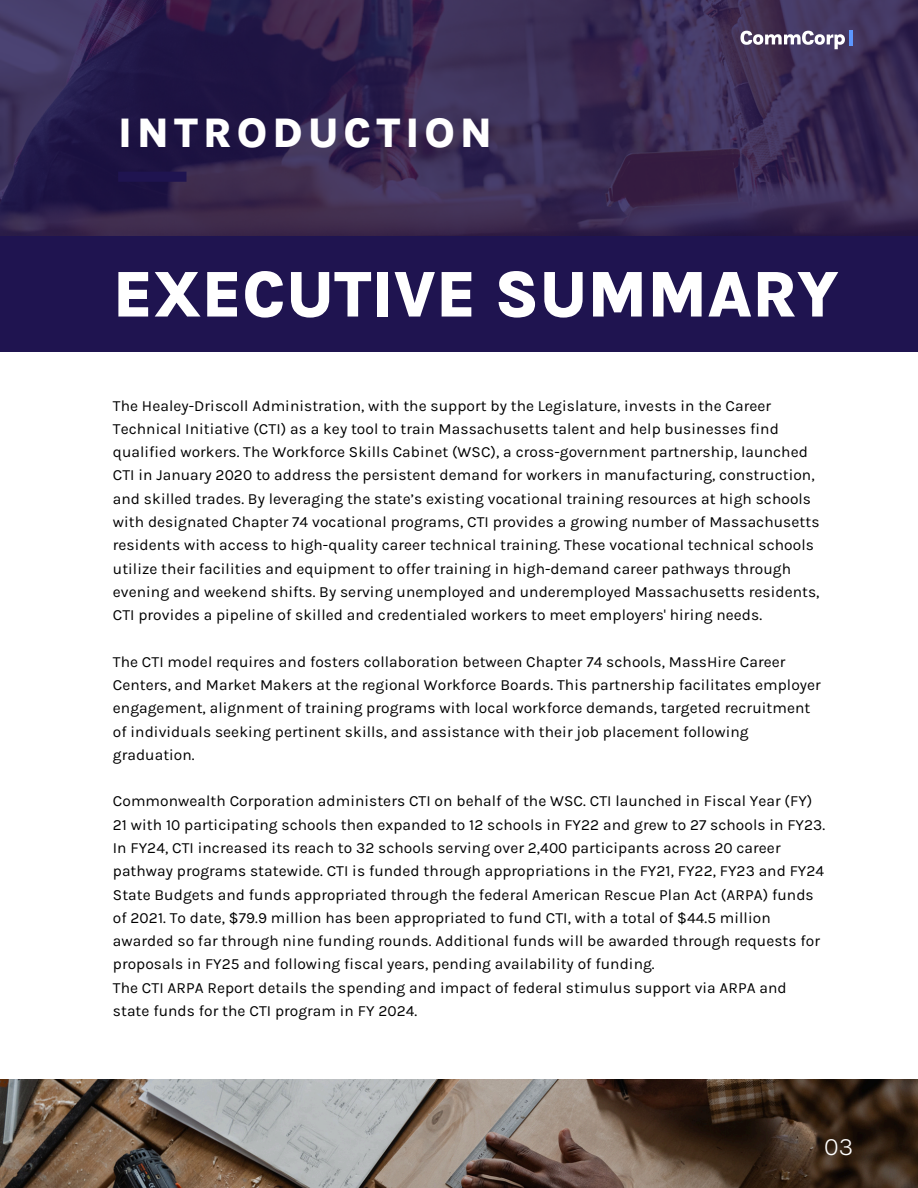
<style>
.page{position:relative;width:918px;height:1188px;background:#fff}
.page>*{position:absolute;margin:0;border:0;box-sizing:border-box;transform-origin:0 0}
.t1{font:800 66.3px "Karla";color:#fff}
.t2{font:800 42.3px "Karla";letter-spacing:.12em;color:#fff}
.t3{font:300 25.35px "Karla";color:#fff}
.t4{font:15.45px/23.2px "Karla";letter-spacing:.005em;color:#000}
</style>
<div class="page">
<svg style="left:0;top:0;width:918px;height:237px"></svg>
<div style="left:0;top:237px;width:918px;height:115px;background:#1f1450"></div>
<div style="left:118px;top:172px;width:68px;height:10px;background:#1f1450"></div>
<img style="left:0;top:1080px;width:918px;height:108px">
<svg style="left:740px;top:31px;width:105px;height:18px"></svg>
<hr style="left:849px;top:30px;width:4px;height:16px;background:#5c97ff">
<p class="t2" style="left:118px;top:109px;width:375px">INTRODUCTION</p>
<p class="t1" style="left:113px;top:256px;width:727px">EXECUTIVE SUMMARY</p>
<h2 class="t4" style="left:113px;top:394px;width:708px">The Healey-Driscoll Administration, with the support by the Legislature, invests in the Career Technical Initiative (CTI) as a key tool to train Massachusetts talent and help businesses find qualified workers. The Workforce Skills Cabinet (WSC), a cross-government partnership, launched CTI in January 2020 to address the persistent demand for workers in manufacturing, construction, and skilled trades. By leveraging the state’s existing vocational training resources at high schools with designated Chapter 74 vocational programs, CTI provides a growing number of Massachusetts residents with access to high-quality career technical training. These vocational technical schools utilize their facilities and equipment to offer training in high-demand career pathways through evening and weekend shifts. By serving unemployed and underemployed Massachusetts residents, CTI provides a pipeline of skilled and credentialed workers to meet employers' hiring needs.</h2>
<h1 class="t4" style="left:113px;top:650px;width:710px">The CTI model requires and fosters collaboration between Chapter 74 schools, MassHire Career Centers, and Market Makers at the regional Workforce Boards. This partnership facilitates employer engagement, alignment of training programs with local workforce demands, targeted recruitment of individuals seeking pertinent skills, and assistance with their job placement following graduation.</h1>
<p class="t4" style="left:113px;top:790px;width:714px">Commonwealth Corporation administers CTI on behalf of the WSC. CTI launched in Fiscal Year (FY)<br>21 with 10 participating schools then expanded to 12 schools in FY22 and grew to 27 schools in FY23.<br>In FY24, CTI increased its reach to 32 schools serving over 2,400 participants across 20 career pathway programs statewide. CTI is funded through appropriations in the FY21, FY22, FY23 and FY24<br>State Budgets and funds appropriated through the federal American Rescue Plan Act (ARPA) funds of 2021. To date, $79.9 million has been appropriated to fund CTI, with a total of $44.5 million awarded so far through nine funding rounds. Additional funds will be awarded through requests for proposals in FY25 and following fiscal years, pending availability of funding.</p>
<p class="t4" style="left:113px;top:976px;width:675px">The CTI ARPA Report details the spending and impact of federal stimulus support via ARPA and state funds for the CTI program in FY 2024.</p>
<p class="t3" style="left:824px;top:1132px;width:31px">03</p>
</div>
